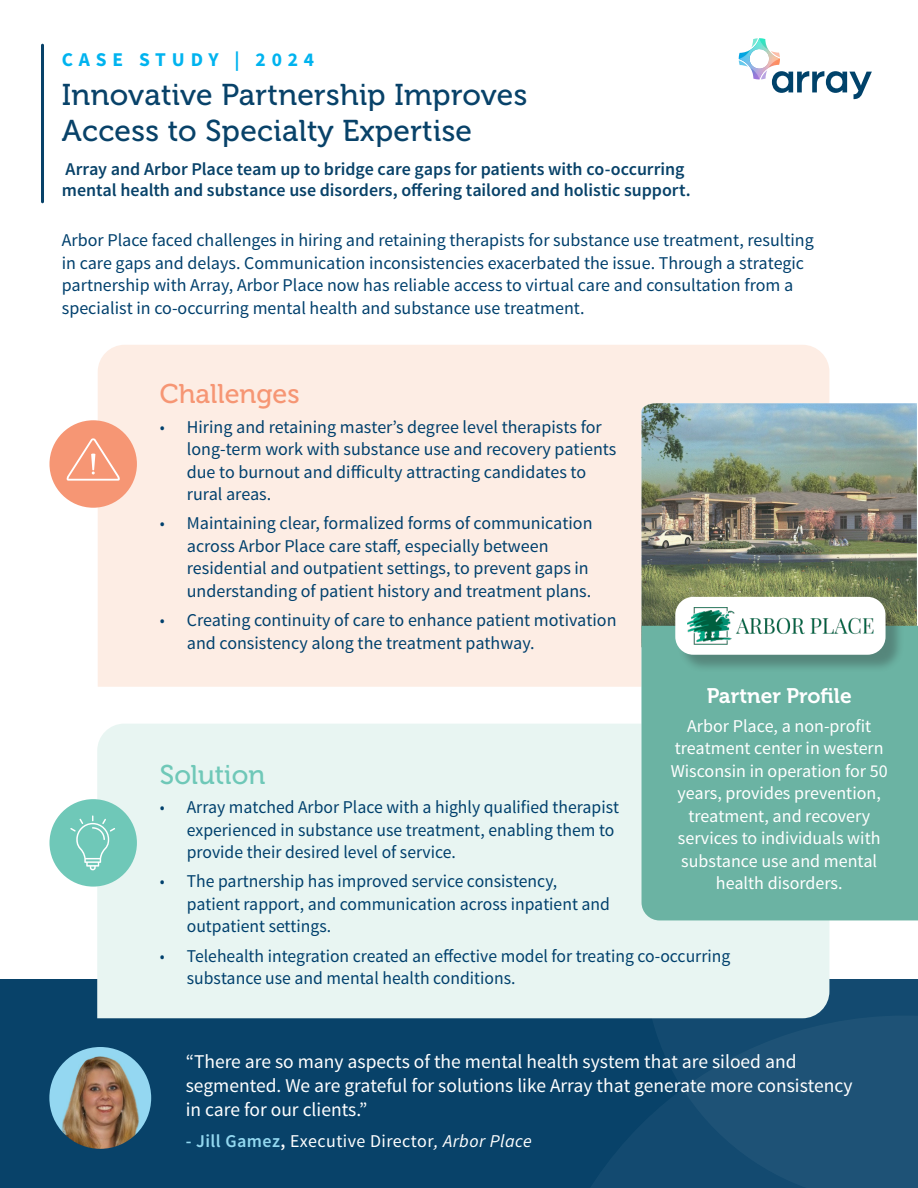
<style>
.page{position:relative;width:918px;height:1188px;background:#fff}
.page>*{position:absolute;margin:0;border:0;box-sizing:border-box;transform-origin:0 0}
.t1{font:30px/36px "Museo 500";letter-spacing:.01em;color:#084269}
.Paragraph_Style_1{font:27px "Museo 500";color:#f69674}
.Paragraph_Style_1-2{font:27px "Museo 500";color:#6fc8b8}
.t2{font:21px "Museo 700";color:#fff}
.Paragraph_Style_1-3{font:19.5px/24px "Source Sans Pro";color:#fff}
.t3{font:700 19.5px "Source Sans Pro";letter-spacing:.3em;color:#00b3ef}
.Paragraph_Style_1-4{font:18px/22.5px "Source Sans Pro";color:#00406d}
.Paragraph_Style_1-5{font:18px/22.5px "Source Sans Pro";color:#fff;text-align:center}
.t4{font:600 18px/21.6px "Source Sans Pro";letter-spacing:-.005em;color:#084269}
.Paragraph_Style_1-6{font:18px "Source Sans Pro";letter-spacing:.025em;color:#fff}
.s1{font-weight:300}
.s2{font-weight:600;color:#93d8f0}
.s3{font-weight:600}
.s4{font-style:italic}
</style>
<div class="page">
<div style="left:0;top:980px;width:918px;height:208px;background:#084269"></div>
<img style="left:739px;top:38px;width:41px;height:41px">
<svg style="left:761px;top:70px;width:111px;height:29px"></svg>
<hr style="left:41px;top:45px;width:3px;height:157px;background:#084269">
<div style="left:98px;top:345px;width:731px;height:342px;background:#fdede4"></div>
<svg style="left:531px;top:1018px;width:113px;height:170px"></svg>
<svg style="left:644px;top:920px;width:274px;height:268px;fill:#1e5276"></svg>
<div style="left:50px;top:420px;width:87px;height:88px;background:#f69674;border-radius:50%"></div>
<svg style="left:67px;top:438px;width:53px;height:43px"></svg>
<img style="left:49px;top:1047px;width:102px;height:102px;border-radius:51px">
<div style="left:97px;top:724px;width:732px;height:294px;background:#e8f5f2"></div>
<div style="left:50px;top:799px;width:87px;height:88px;background:#6fc8b8;border-radius:50%"></div>
<svg style="left:70px;top:815px;width:45px;height:55px"></svg>
<img style="left:642px;top:403px;width:275px;height:223px">
<div style="left:642px;top:626px;width:276px;height:294px;background:#6bb3a3"></div>
<div style="left:678px;top:599px;width:226px;height:75px;background:#231f20;opacity:.3"></div>
<div style="left:675px;top:597px;width:211px;height:58px;background:#fff;border-radius:18px"></div>
<img style="left:688px;top:607px;width:185px;height:37px">
<p class="t3" style="left:62px;top:47px;width:254px">CASE STUDY | 2024</p>
<p class="t1" style="left:62px;top:77px;width:467px">Innovative Partnership Improves<br>Access to Specialty Expertise</p>
<p class="t4" style="left:62px;top:158px;width:631px">Array and Arbor Place team up to bridge care gaps for patients with co-occurring mental health and substance use disorders, offering tailored and holistic support.</p>
<p class="Paragraph_Style_1-4" style="left:62px;top:230px;width:753px">Arbor Place faced challenges in hiring and retaining therapists for substance use treatment, resulting in care gaps and delays. Communication inconsistencies exacerbated the issue. Through a strategic partnership with Array, Arbor Place now has reliable access to virtual care and consultation from a specialist in co-occurring mental health and substance use treatment.</p>
<p class="Paragraph_Style_1" style="left:160px;top:379px;width:141px">Challenges</p>
<p class="Paragraph_Style_1-4" style="left:187px;top:416px;width:431px;text-indent:-27px"><span class="s1">•</span> Hiring and retaining master’s degree level therapists for long-term work with substance use and recovery patients due to burnout and difficulty attracting candidates to rural areas.</p>
<p class="Paragraph_Style_1-4" style="left:187px;top:512px;width:407px;text-indent:-27px"><span class="s1">•</span> Maintaining clear, formalized forms of communication across Arbor Place care staff, especially between residential and outpatient settings, to prevent gaps in understanding of patient history and treatment plans.</p>
<p class="Paragraph_Style_1-4" style="left:187px;top:609px;width:431px;text-indent:-27px"><span class="s1">•</span> Creating continuity of care to enhance patient motivation and consistency along the treatment pathway.</p>
<p class="t2" style="left:707px;top:684px;width:147px">Partner Profile</p>
<p class="Paragraph_Style_1-5" style="left:671px;top:715px;width:218px">Arbor Place, a non-profit treatment center in western<br>Wisconsin in operation for 50 years, provides prevention, treatment, and recovery services to individuals with substance use and mental health disorders.</p>
<p class="Paragraph_Style_1-2" style="left:160px;top:760px;width:107px">Solution</p>
<p class="Paragraph_Style_1-4" style="left:187px;top:796px;width:434px;text-indent:-27px"><span class="s1">•</span> Array matched Arbor Place with a highly qualified therapist experienced in substance use treatment, enabling them to provide their desired level of service.</p>
<p class="Paragraph_Style_1-4" style="left:187px;top:870px;width:425px;text-indent:-27px"><span class="s1">•</span> The partnership has improved service consistency, patient rapport, and communication across inpatient and outpatient settings.</p>
<p class="Paragraph_Style_1-4" style="left:187px;top:945px;width:545px;text-indent:-27px"><span class="s1">•</span> Telehealth integration created an effective model for treating co-occurring substance use and mental health conditions.</p>
<p class="Paragraph_Style_1-3" style="left:186px;top:1049px;width:668px">“There are so many aspects of the mental health system that are siloed and segmented. We are grateful for solutions like Array that generate more consistency in care for our clients.”</p>
<p class="Paragraph_Style_1-6" style="left:186px;top:1130px;width:348px"><span class="s2">- Jill Gamez</span><span class="s3">,</span> Executive Director<span class="s4">, Arbor Place</span></p>
</div>
